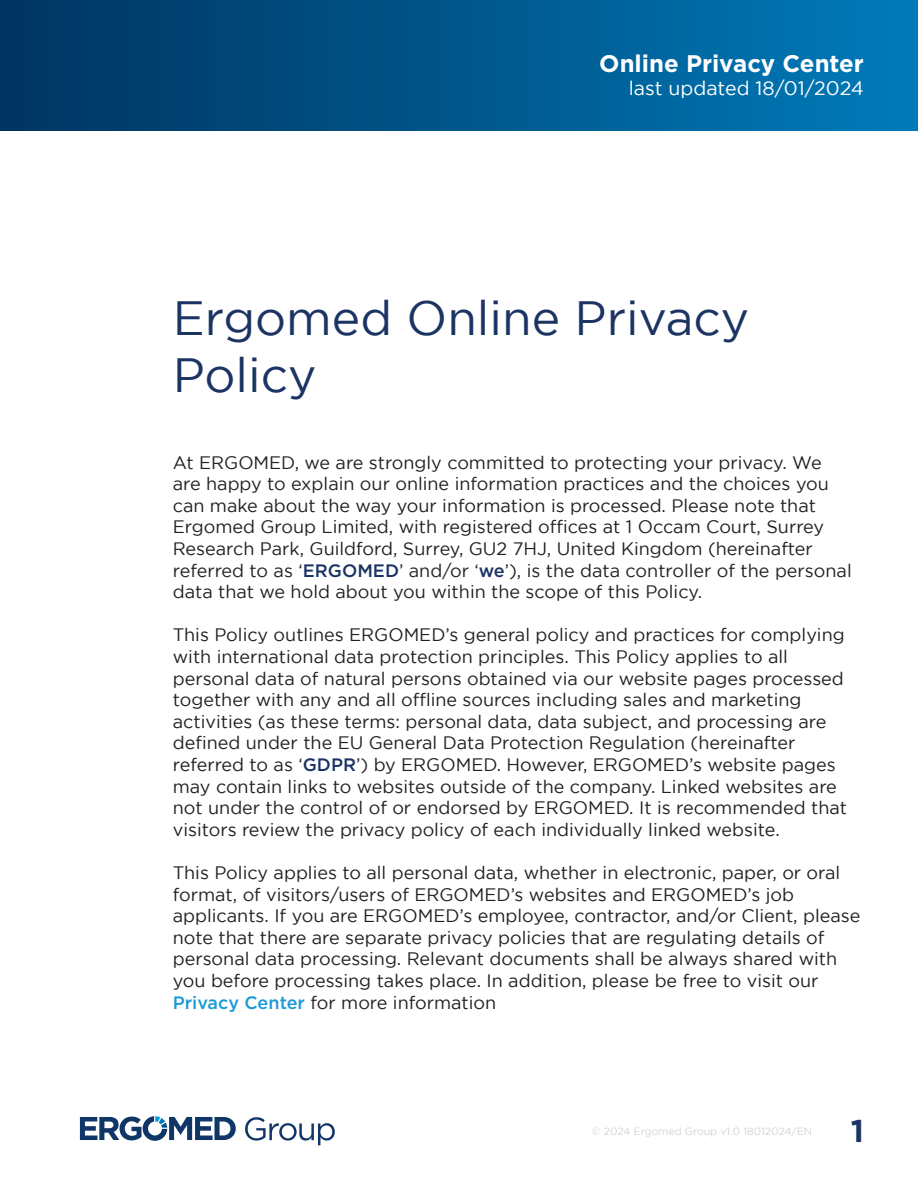
<style>
.page{position:relative;width:918px;height:1188px;background:#fff}
.page>*{position:absolute;margin:0;border:0;box-sizing:border-box;transform-origin:0 0}
.t1{font:48px "Gotham";color:#1b3463}
.t2{font:700 31.5px "Gotham";color:#1b3463}
.t3{font:700 24px "Gotham";color:#fff}
.t4{font:19.5px "Gotham";color:#fff}
.t5{font:18px/21.6px "Gotham";color:#231f20}
.t6{font:10.5px "Gotham";color:#d4d3d2}
.s1{font-weight:500;color:#1b3463}
.s2{font-weight:500;color:#1b9ad7}
</style>
<div class="page">
<svg style="left:80px;top:1116px;width:156px;height:25px"></svg>
<svg style="left:245px;top:1117px;width:90px;height:28px"></svg>
<div style="left:0;top:0;width:918px;height:130px;background:linear-gradient(to right,#003360,#007ab9)"></div>
<p class="t3" style="left:599px;top:49px;width:266px">Online Privacy Center</p>
<p class="t4" style="left:629px;top:77px;width:237px">last updated 18/01/2024</p>
<p class="t1" style="left:173px;top:291px;width:578px">Ergomed Online Privacy</p>
<p class="t1" style="left:173px;top:349px;width:145px">Policy</p>
<p class="t5" style="left:173px;top:451px;width:680px">At ERGOMED, we are strongly committed to protecting your privacy. We are happy to explain our online information practices and the choices you can make about the way your information is processed. Please note that Ergomed Group Limited, with registered offices at 1 Occam Court, Surrey Research Park, Guildford, Surrey, GU2 7HJ, United Kingdom (hereinafter referred to as ‘<span class="s1">ERGOMED</span>’ and/or ‘<span class="s1">we</span>’), is the data controller of the personal data that we hold about you within the scope of this Policy.</p>
<p class="t5" style="left:173px;top:624px;width:673px">This Policy outlines ERGOMED’s general policy and practices for complying</p>
<p class="t5" style="left:173px;top:645px;width:617px">with international data protection principles. This Policy applies to all</p>
<p class="t5" style="left:173px;top:667px;width:673px">personal data of natural persons obtained via our website pages processed together with any and all offline sources including sales and marketing</p>
<p class="t5" style="left:173px;top:710px;width:655px">activities (as these terms: personal data, data subject, and processing are defined under the EU General Data Protection Regulation (hereinafter</p>
<p class="t5" style="left:173px;top:753px;width:676px">referred to as ‘<span class="s1">GDPR</span>’) by ERGOMED. However, ERGOMED’s website pages may contain links to websites outside of the company. Linked websites are not under the control of or endorsed by ERGOMED. It is recommended that visitors review the privacy policy of each individually linked website.</p>
<p class="t5" style="left:173px;top:861px;width:669px">This Policy applies to all personal data, whether in electronic, paper, or oral format, of visitors/users of ERGOMED’s websites and ERGOMED’s job</p>
<p class="t5" style="left:173px;top:905px;width:689px">applicants. If you are ERGOMED’s employee, contractor, and/or Client, please note that there are separate privacy policies that are regulating details of personal data processing. Relevant documents shall be always shared with you before processing takes place. In addition, please be free to visit our</p>
<p class="t5" style="left:173px;top:991px;width:325px"><span class="s2">Privacy Center</span> for more information</p>
<p class="t6" style="left:592px;top:1126px;width:222px">© 2024 Ergomed Group v1.0 18012024/EN</p>
<p class="t2" style="left:851px;top:1113px;width:15px">1</p>
</div>
